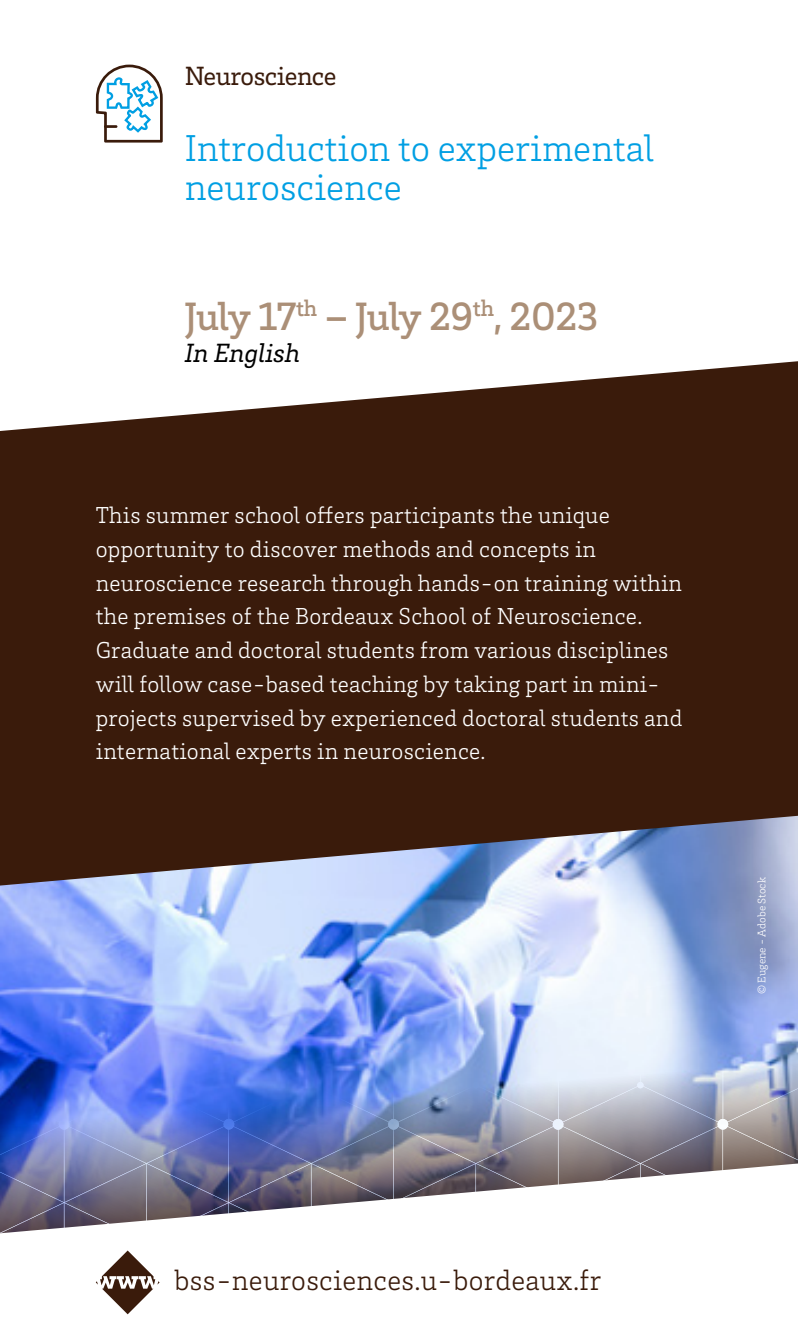
<style>
.page{position:relative;width:798px;height:1340px;background:#fff}
.page>*{position:absolute;margin:0;border:0;box-sizing:border-box;transform-origin:0 0}
.t1{font:500 40.5px "Brix Slab";letter-spacing:-.01em;color:#ab8f77}
.t2{font:300 38.25px/38.2px "Brix Slab";color:#009fe3}
.t3{font:300 29.25px "Brix Slab";letter-spacing:.01em;color:#3a1b0b}
.t4{font:27px "Brix Slab";letter-spacing:-.02em;color:#3a1b0b}
.t5{font:italic 27px "Brix Slab";color:#000}
.t6{font:300 23.62px/33.8px "Brix Slab";letter-spacing:.01em;color:#fff}
.t7{font:300 11.25px "Brix Slab";color:#fff}
</style>
<div class="page">
<svg style="left:0;top:361px;width:797px;height:454px;background:#492c1d"></svg>
<svg style="left:96px;top:65px;width:67px;height:78px"></svg>
<img style="left:0;top:815px;width:797px;height:130px">
<svg style="left:0;top:945px;width:797px;height:10px;background:#afc3f2"></svg>
<img style="left:0;top:955px;width:797px;height:208px">
<svg style="left:0;top:1163px;width:797px;height:152px"></svg>
<svg style="left:96px;top:1250px;width:63px;height:64px"></svg>
<p class="t4" style="left:185px;top:58px;width:153px">Neuroscience</p>
<h2 class="t2" style="left:185px;top:128px;width:470px">Introduction to experimental neuroscience</h2>
<h1 class="t1" style="left:185px;top:290px;width:415px">July 17<sup>th</sup> – July 29<sup>th</sup>, 2023</h1>
<p class="t5" style="left:185px;top:335px;width:117px">In English</p>
<p class="t6" style="left:96px;top:497px;width:587px">This summer school offers participants the unique opportunity to discover methods and concepts in neuroscience research through hands-on training within the premises of the Bordeaux School of Neuroscience.<br>Graduate and doctoral students from various disciplines will follow case-based teaching by taking part in mini&shy;projects supervised by experienced doctoral students and international experts in neuroscience.</p>
<p class="t7" style="left:754px;top:993px;width:118px;rotate:-90deg">© Eugene - Adobe Stock</p>
<p class="t3" style="left:174px;top:1260px;width:428px">bss-neurosciences.u-bordeaux.fr</p>
</div>
